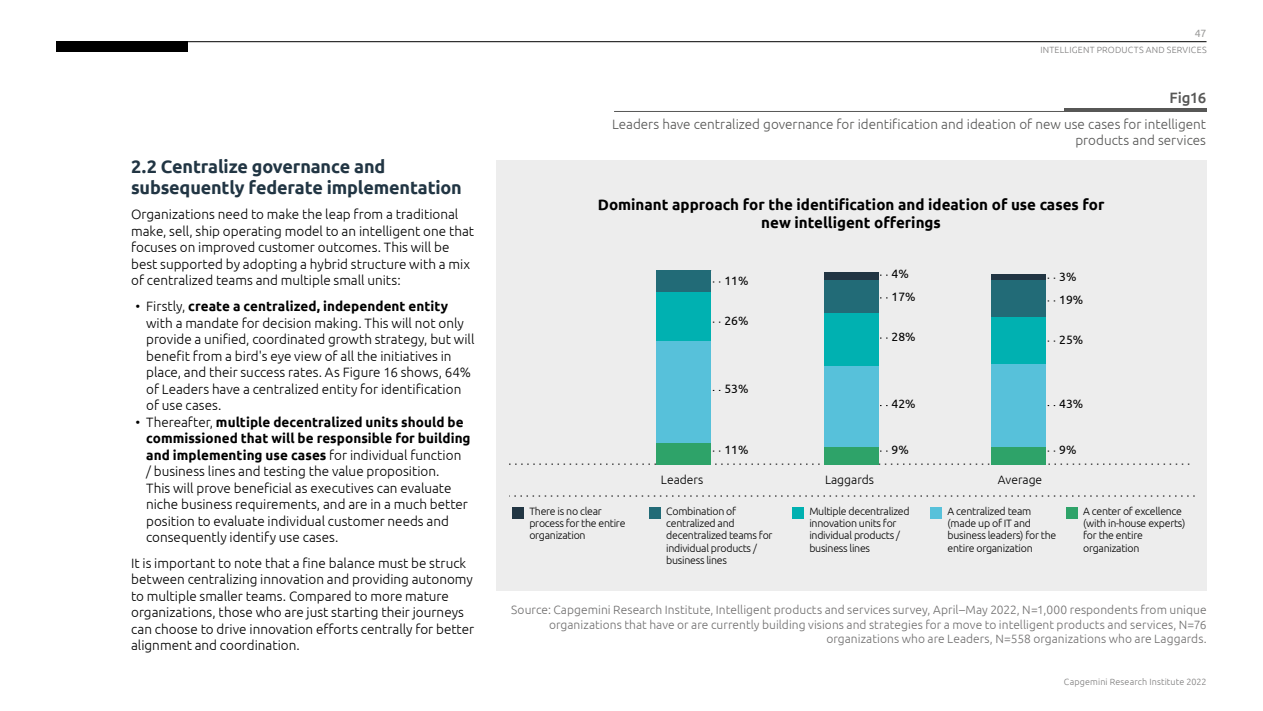
<style>
.page{position:relative;width:1263px;height:711px;background:#fff}
.page>*{position:absolute;margin:0;border:0;box-sizing:border-box;transform-origin:0 0}
.t1{font:700 18px/21px "Ubuntu";letter-spacing:-.01em;color:#213543}
.t2{font:700 15.15px/18.1px "Ubuntu";color:#000;text-align:center}
.t3{font:500 15px "Ubuntu";letter-spacing:-.02em;color:#575756}
.t4{font:300 13.5px/16.5px "Ubuntu";color:#000}
.t5{font:300 13.5px/16.5px "Ubuntu";color:#575756;text-align:right}
.t6{font:12.15px "Ubuntu";color:#000}
.t7{font:300 12.15px "Ubuntu";color:#000}
.t8{font:300 12px/14.4px "Ubuntu";letter-spacing:.005em;color:#706f6f;text-align:right}
.t9{font:300 10.65px/12.1px "Ubuntu";letter-spacing:-.025em;color:#000}
.t10{font:10.5px "Ubuntu";color:#9d9d9c}
.t11{font:300 9px "Ubuntu";letter-spacing:.02em;color:#7c7b7b}
.s1{font-weight:700}
</style>
<div class="page">
<hr style="left:614px;top:111px;width:592px;height:1px;background:#575756">
<hr style="left:1064px;top:108px;width:142px;height:3px;background:#575756">
<div style="left:496px;top:160px;width:710px;height:430px;background:#ededed"></div>
<div style="left:512px;top:506px;width:11px;height:11px;background:#213543"></div>
<div style="left:649px;top:506px;width:11px;height:11px;background:#226b77"></div>
<div style="left:792px;top:506px;width:11px;height:11px;background:#00b1b1"></div>
<div style="left:930px;top:506px;width:12px;height:11px;background:#57c1da"></div>
<div style="left:1066px;top:506px;width:11px;height:11px;background:#2ea369"></div>
<hr style="left:508px;top:234px;width:2px;height:230px;background:#000">
<svg style="left:508px;top:458px;width:682px;height:6px"></svg>
<div style="left:824px;top:272px;width:54px;height:8px;background:#213543"></div>
<div style="left:991px;top:274px;width:55px;height:6px;background:#213543"></div>
<div style="left:656px;top:270px;width:55px;height:21px;background:#226b77"></div>
<div style="left:824px;top:280px;width:54px;height:32px;background:#226b77"></div>
<div style="left:991px;top:280px;width:55px;height:36px;background:#226b77"></div>
<div style="left:656px;top:291px;width:55px;height:50px;background:#00b1b1"></div>
<div style="left:824px;top:312px;width:54px;height:54px;background:#00b1b1"></div>
<div style="left:991px;top:316px;width:55px;height:48px;background:#00b1b1"></div>
<div style="left:656px;top:341px;width:55px;height:101px;background:#57c1da"></div>
<div style="left:824px;top:366px;width:54px;height:80px;background:#57c1da"></div>
<div style="left:991px;top:364px;width:55px;height:82px;background:#57c1da"></div>
<div style="left:656px;top:442px;width:55px;height:22px;background:#2ea369"></div>
<div style="left:824px;top:446px;width:54px;height:18px;background:#2ea369"></div>
<div style="left:991px;top:446px;width:55px;height:18px;background:#2ea369"></div>
<svg style="left:509px;top:495px;width:686px;height:1px"></svg>
<div style="left:56px;top:41px;width:131px;height:11px;background:#000"></div>
<hr style="left:186px;top:41px;width:1020px;height:1px;background:#000">
<h1 class="t1" style="left:131px;top:155px;width:332px">2.2 Centralize governance and subsequently federate implementation</h1>
<p class="t4" style="left:131px;top:206px;width:344px">Organizations need to make the leap from a traditional make, sell, ship operating model to an intelligent one that focuses on improved customer outcomes. This will be best supported by adopting a hybrid structure with a mix of centralized teams and multiple small units:</p>
<p class="t4" style="left:146px;top:297px;width:330px;text-indent:-11px">• Firstly, <span class="s1">create a centralized, independent entity </span>with a mandate for decision making. This will not only provide a unified, coordinated growth strategy, but will benefit from a bird's eye view of all the initiatives in place, and their success rates. As Figure 16 shows, 64% of Leaders have a centralized entity for identification of use cases.</p>
<p class="t4" style="left:146px;top:413px;width:326px;text-indent:-11px">• Thereafter, <span class="s1">multiple decentralized units should be commissioned that will be responsible for building and implementing use cases</span> for individual function<br>/ business lines and testing the value proposition.<br>This will prove beneficial as executives can evaluate niche business requirements, and are in a much better position to evaluate individual customer needs and consequently identify use cases.</p>
<p class="t4" style="left:131px;top:554px;width:345px">It is important to note that a fine balance must be struck between centralizing innovation and providing autonomy to multiple smaller teams. Compared to more mature organizations, those who are just starting their journeys can choose to drive innovation efforts centrally for better alignment and coordination.</p>
<p class="t10" style="left:1195px;top:27px;width:13px">47</p>
<p class="t11" style="left:1040px;top:44px;width:168px">INTELLIGENT PRODUCTS AND SERVICES</p>
<p class="t3" style="left:1169px;top:88px;width:39px">Fig16</p>
<p class="t5" style="left:612px;top:115px;width:595px">Leaders have centralized governance for identification and ideation of new use cases for intelligent products and services</p>
<p class="t2" style="left:598px;top:195px;width:508px">Dominant approach for the identification and ideation of use cases for new intelligent offerings</p>
<p class="t6" style="left:724px;top:273px;width:26px">11%</p>
<p class="t6" style="left:891px;top:266px;width:19px">4%</p>
<p class="t6" style="left:1059px;top:269px;width:19px">3%</p>
<p class="t6" style="left:891px;top:289px;width:26px">17%</p>
<p class="t6" style="left:1059px;top:292px;width:26px">19%</p>
<p class="t6" style="left:724px;top:313px;width:26px">26%</p>
<p class="t6" style="left:891px;top:329px;width:26px">28%</p>
<p class="t6" style="left:1059px;top:332px;width:26px">25%</p>
<p class="t6" style="left:724px;top:381px;width:26px">53%</p>
<p class="t6" style="left:891px;top:396px;width:26px">42%</p>
<p class="t6" style="left:1059px;top:396px;width:26px">43%</p>
<p class="t6" style="left:724px;top:442px;width:26px">11%</p>
<p class="t6" style="left:891px;top:442px;width:19px">9%</p>
<p class="t6" style="left:1059px;top:442px;width:19px">9%</p>
<p class="t7" style="left:661px;top:472px;width:44px">Leaders</p>
<p class="t7" style="left:825px;top:472px;width:51px">Laggards</p>
<p class="t7" style="left:998px;top:472px;width:46px">Average</p>
<p class="t9" style="left:529px;top:504px;width:98px">There is no clear process for the entire organization</p>
<p class="t9" style="left:666px;top:504px;width:108px">Combination of centralized and decentralized teams for individual products / business lines</p>
<p class="t9" style="left:809px;top:504px;width:102px">Multiple decentralized innovation units for individual products / business lines</p>
<p class="t9" style="left:948px;top:504px;width:110px">A centralized team (made up of IT and business leaders) for the entire organization</p>
<p class="t9" style="left:1083px;top:504px;width:104px">A center of excellence (with in-house experts) for the entire organization</p>
<p class="t8" style="left:511px;top:602px;width:697px">Source: Capgemini Research Institute, Intelligent products and services survey, April–May 2022, N=1,000 respondents from unique organizations that have or are currently building visions and strategies for a move to intelligent products and services, N=76 organizations who are Leaders, N=558 organizations who are Laggards.</p>
<p class="t11" style="left:1064px;top:676px;width:144px">Capgemini Research Institute 2022</p>
</div>
